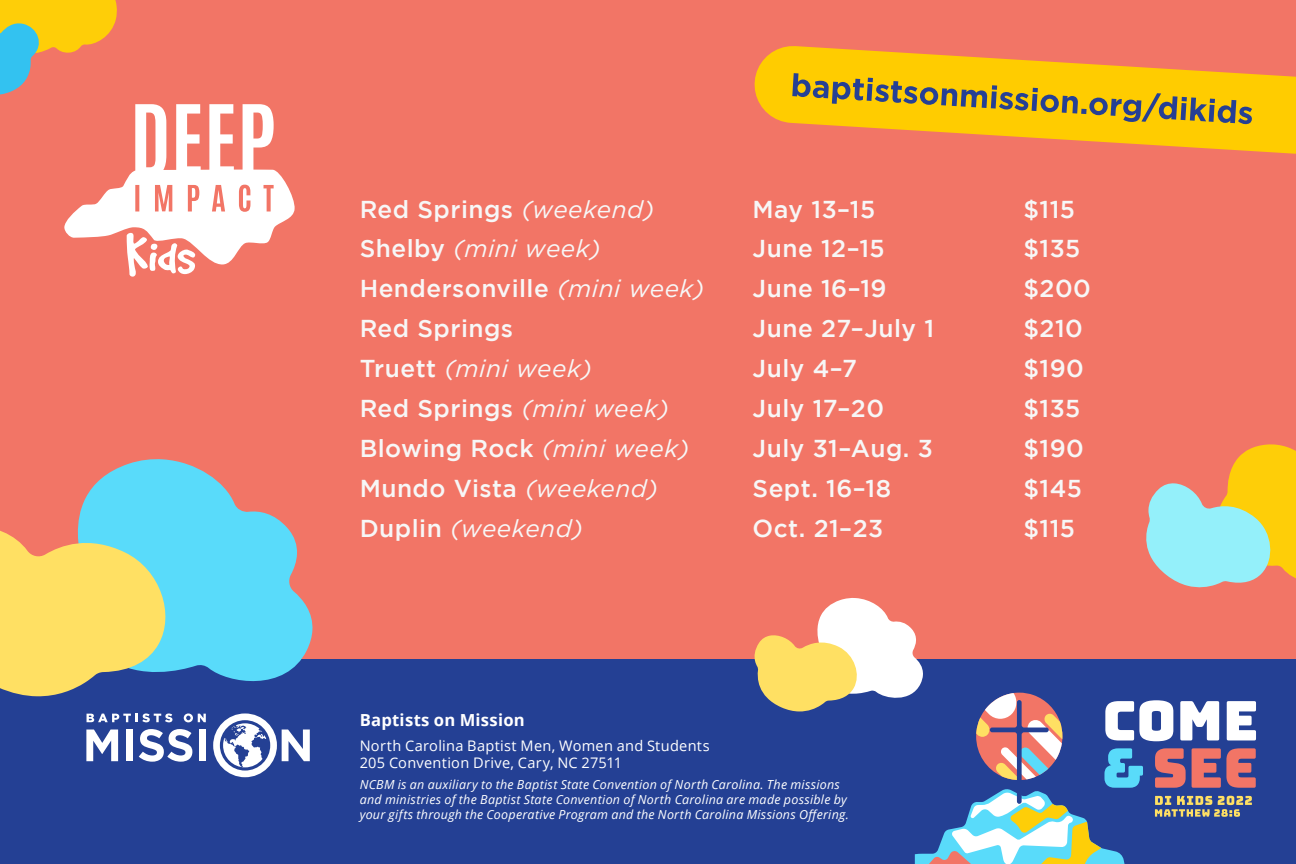
<style>
.page{position:relative;width:1296px;height:864px;background:#fff}
.page>*{position:absolute;margin:0;border:0;box-sizing:border-box;transform-origin:0 0}
.t1{font:500 24.4px "Gotham";letter-spacing:.02em;color:#f7f7f7}
.t2{font:italic 24.4px "Gotham";letter-spacing:.02em;color:#f7f7f7}
.t3{font:700 16.6px "Open Sans";letter-spacing:.015em;color:#fff}
.t4{font:14.6px "Open Sans";letter-spacing:.02em;color:#fff}
.t5{font:italic 12.4px/15px "Open Sans";letter-spacing:.025em;color:#fff}
.s1{font-weight:400;font-style:italic}
.s2{font-weight:500;font-style:normal}
</style>
<div class="page">
<div style="left:0;top:0;width:1296px;height:680px;background:#f27566"></div>
<div style="left:0;top:659px;width:1296px;height:205px;background:#244094"></div>
<svg style="left:86px;top:730px;width:32px;height:31px"></svg>
<div style="left:126px;top:730px;width:7px;height:31px;background:#fff"></div>
<svg style="left:139px;top:729px;width:53px;height:33px"></svg>
<div style="left:199px;top:730px;width:7px;height:31px;background:#fff"></div>
<svg style="left:213px;top:713px;width:97px;height:64px"></svg>
<svg style="left:87px;top:714px;width:85px;height:8px"></svg>
<svg style="left:184px;top:713px;width:22px;height:9px"></svg>
<svg style="left:754px;top:46px;width:542px;height:108px"></svg>
<svg style="left:792px;top:73px;width:460px;height:51px;background:#d5b01c"></svg>
<svg style="left:78px;top:459px;width:235px;height:223px;fill:#59dbfa"></svg>
<svg style="left:0;top:524px;width:175px;height:173px;background:#d3cb7d"></svg>
<svg style="left:0;top:0;width:295px;height:277px"></svg>
<svg style="left:754px;top:444px;width:542px;height:420px"></svg>
<p class="t1" style="left:360px;top:195px;width:296px">Red Springs <span class="s1">(weekend)</span></p>
<p class="t1" style="left:753px;top:195px;width:124px">May 13–15</p>
<p class="t1" style="left:1023px;top:195px;width:53px">$115</p>
<p class="t2" style="left:360px;top:235px;width:242px"><span class="s2">Shelby</span> (mini week)</p>
<p class="t1" style="left:753px;top:235px;width:134px">June 12–15</p>
<p class="t1" style="left:1023px;top:235px;width:58px">$135</p>
<p class="t1" style="left:360px;top:275px;width:346px">Hendersonville <span class="s1">(mini week)</span></p>
<p class="t1" style="left:753px;top:275px;width:135px">June 16–19</p>
<p class="t1" style="left:1023px;top:275px;width:69px">$200</p>
<p class="t1" style="left:360px;top:315px;width:155px">Red Springs</p>
<p class="t1" style="left:753px;top:315px;width:183px">June 27–July 1</p>
<p class="t1" style="left:1023px;top:315px;width:61px">$210</p>
<p class="t2" style="left:360px;top:355px;width:234px"><span class="s2">Truett</span> (mini week)</p>
<p class="t1" style="left:753px;top:355px;width:106px">July 4–7</p>
<p class="t1" style="left:1023px;top:355px;width:62px">$190</p>
<p class="t1" style="left:360px;top:395px;width:311px">Red Springs <span class="s1">(mini week)</span></p>
<p class="t1" style="left:753px;top:395px;width:133px">July 17–20</p>
<p class="t1" style="left:1023px;top:395px;width:58px">$135</p>
<p class="t1" style="left:360px;top:435px;width:331px">Blowing Rock <span class="s1">(mini week)</span></p>
<p class="t1" style="left:753px;top:435px;width:182px">July 31–Aug. 3</p>
<p class="t1" style="left:1023px;top:435px;width:62px">$190</p>
<p class="t1" style="left:360px;top:475px;width:300px">Mundo Vista <span class="s1">(weekend)</span></p>
<p class="t1" style="left:753px;top:475px;width:140px">Sept. 16–18</p>
<p class="t1" style="left:1023px;top:475px;width:60px">$145</p>
<p class="t2" style="left:360px;top:515px;width:225px"><span class="s2">Duplin</span> (weekend)</p>
<p class="t1" style="left:753px;top:515px;width:132px">Oct. 21–23</p>
<p class="t1" style="left:1023px;top:515px;width:53px">$115</p>
<p class="t3" style="left:360px;top:708px;width:167px">Baptists on Mission</p>
<p class="t4" style="left:360px;top:736px;width:351px">North Carolina Baptist Men, Women and Students</p>
<p class="t4" style="left:360px;top:753px;width:264px">205 Convention Drive, Cary, NC 27511</p>
<p class="t5" style="left:360px;top:776px;width:491px">NCBM is an auxiliary to the Baptist State Convention of North Carolina. The missions and ministries of the Baptist State Convention of North Carolina are made possible by your gifts through the Cooperative Program and the North Carolina Missions Offering.</p>
</div>
